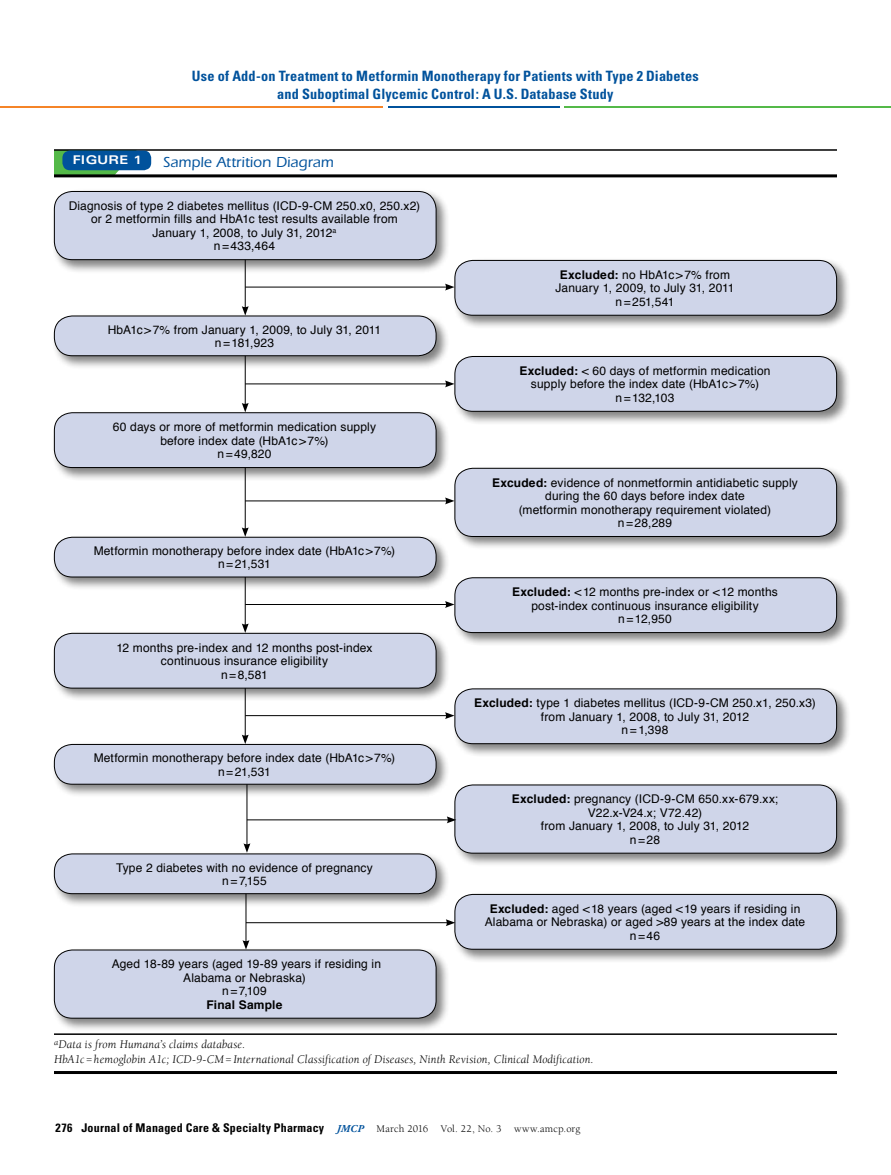
<style>
.page{position:relative;width:891px;height:1175px;background:#fff}
.page>*{position:absolute;margin:0;border:0;box-sizing:border-box;transform-origin:0 0}
.t1{font:500 15px "ITC Eras Std";letter-spacing:.005em;color:#00529c}
.t2{font:700 condensed 14.25px/18px "Univers";letter-spacing:.015em;color:#00529c;text-align:center}
.t3{font:12px/13.5px "Helvetica";letter-spacing:.01em;color:#000;text-align:center}
.t4{font:italic 12px/15.3px "Berkeley Pro";letter-spacing:.01em;color:#000}
.t5{font:700 condensed 12px "Univers";letter-spacing:.015em;color:#000}
.t6{font:700 12px "Helvetica";letter-spacing:.015em;color:#000}
.t7{font:700 expanded 12px "Univers";letter-spacing:.025em;color:#fff}
.s1{font-weight:700}
.s2{font-family:"Adobe Garamond Pro";font-style:italic;font-stretch:normal;font-size:10.5px;color:#00529c}
.s3{font-family:"Berkeley Pro";font-weight:400;font-stretch:normal;font-size:10.5px}
</style>
<div class="page">
<hr style="left:0;top:107px;width:383px;height:1px;background:#f58427">
<hr style="left:388px;top:107px;width:172px;height:1px;background:#00529c">
<hr style="left:565px;top:107px;width:326px;height:1px;background:#54b948">
<hr style="left:246px;top:867px;width:1px;height:75px;background:#000">
<svg style="left:243px;top:940px;width:6px;height:7px"></svg>
<hr style="left:247px;top:764px;width:1px;height:81px;background:#000">
<svg style="left:244px;top:843px;width:6px;height:8px"></svg>
<hr style="left:245px;top:680px;width:1px;height:57px;background:#000">
<svg style="left:242px;top:734px;width:7px;height:7px"></svg>
<hr style="left:245px;top:569px;width:1px;height:57px;background:#000">
<svg style="left:242px;top:623px;width:7px;height:7px"></svg>
<hr style="left:245px;top:465px;width:1px;height:65px;background:#000">
<svg style="left:242px;top:527px;width:7px;height:7px"></svg>
<hr style="left:245px;top:500px;width:202px;height:1px;background:#000">
<svg style="left:445px;top:497px;width:7px;height:7px"></svg>
<svg style="left:54px;top:151px;width:83px;height:23px"></svg>
<hr style="left:54px;top:149px;width:783px;height:2px;background:#000">
<hr style="left:54px;top:174px;width:783px;height:3px;background:#000">
<div style="left:62px;top:150px;width:89px;height:20px;background:#00529c;border-radius:8px"></div>
<hr style="left:245px;top:252px;width:1px;height:56px;background:#000">
<svg style="left:242px;top:306px;width:7px;height:7px"></svg>
<div style="left:51px;top:188px;width:399px;height:86px;background:#000;opacity:.5"></div>
<div style="left:54px;top:191px;width:382px;height:69px;background:#cfd5e9;border-radius:18px"></div>
<div style="left:54px;top:191px;width:382px;height:69px;border:1px solid #000;border-radius:18px"></div>
<div style="left:452px;top:257px;width:399px;height:72px;background:#000;opacity:.5"></div>
<div style="left:455px;top:260px;width:382px;height:55px;background:#cfd5e9;border-radius:18px"></div>
<div style="left:455px;top:260px;width:382px;height:55px;border:1px solid #000;border-radius:18px"></div>
<hr style="left:245px;top:348px;width:1px;height:57px;background:#000">
<svg style="left:242px;top:403px;width:7px;height:7px"></svg>
<div style="left:51px;top:313px;width:399px;height:57px;background:#000;opacity:.5"></div>
<div style="left:54px;top:316px;width:382px;height:40px;background:#cfd5e9;border-radius:18px"></div>
<div style="left:54px;top:315px;width:382px;height:41px;border:1px solid #000;border-radius:18px"></div>
<hr style="left:245px;top:287px;width:202px;height:1px;background:#000">
<svg style="left:445px;top:284px;width:10px;height:6px"></svg>
<div style="left:452px;top:353px;width:399px;height:72px;background:#000;opacity:.5"></div>
<div style="left:455px;top:356px;width:382px;height:55px;background:#cfd5e9;border-radius:18px"></div>
<div style="left:455px;top:356px;width:382px;height:56px;border:1px solid #000;border-radius:18px"></div>
<div style="left:51px;top:410px;width:399px;height:71px;background:#000;opacity:.5"></div>
<div style="left:54px;top:413px;width:382px;height:54px;background:#cfd5e9;border-radius:18px"></div>
<div style="left:54px;top:412px;width:382px;height:56px;border:1px solid #000;border-radius:18px"></div>
<hr style="left:245px;top:383px;width:202px;height:1px;background:#000">
<svg style="left:445px;top:380px;width:10px;height:7px"></svg>
<div style="left:452px;top:465px;width:399px;height:85px;background:#000;opacity:.5"></div>
<div style="left:455px;top:468px;width:382px;height:68px;background:#cfd5e9;border-radius:18px"></div>
<div style="left:455px;top:468px;width:382px;height:69px;border:1px solid #000;border-radius:18px"></div>
<div style="left:51px;top:534px;width:399px;height:57px;background:#000;opacity:.5"></div>
<div style="left:54px;top:537px;width:382px;height:40px;background:#cfd5e9;border-radius:18px"></div>
<div style="left:54px;top:537px;width:382px;height:40px;border:1px solid #000;border-radius:18px"></div>
<div style="left:452px;top:575px;width:399px;height:71px;background:#000;opacity:.5"></div>
<div style="left:455px;top:578px;width:382px;height:54px;background:#cfd5e9;border-radius:18px"></div>
<div style="left:455px;top:577px;width:382px;height:56px;border:1px solid #000;border-radius:18px"></div>
<div style="left:51px;top:630px;width:399px;height:72px;background:#000;opacity:.5"></div>
<div style="left:54px;top:633px;width:382px;height:55px;background:#cfd5e9;border-radius:18px"></div>
<div style="left:54px;top:633px;width:382px;height:55px;border:1px solid #000;border-radius:18px"></div>
<hr style="left:245px;top:604px;width:202px;height:1px;background:#000">
<svg style="left:445px;top:601px;width:10px;height:7px"></svg>
<div style="left:452px;top:686px;width:399px;height:71px;background:#000;opacity:.5"></div>
<div style="left:455px;top:689px;width:382px;height:54px;background:#cfd5e9;border-radius:18px"></div>
<div style="left:455px;top:688px;width:382px;height:56px;border:1px solid #000;border-radius:18px"></div>
<div style="left:51px;top:741px;width:399px;height:57px;background:#000;opacity:.5"></div>
<div style="left:54px;top:744px;width:382px;height:40px;background:#cfd5e9;border-radius:18px"></div>
<div style="left:54px;top:744px;width:382px;height:40px;border:1px solid #000;border-radius:18px"></div>
<hr style="left:245px;top:715px;width:202px;height:1px;background:#000">
<svg style="left:445px;top:712px;width:10px;height:7px"></svg>
<div style="left:452px;top:782px;width:399px;height:85px;background:#000;opacity:.5"></div>
<div style="left:455px;top:785px;width:382px;height:68px;background:#cfd5e9;border-radius:18px"></div>
<div style="left:455px;top:784px;width:382px;height:69px;border:1px solid #000;border-radius:18px"></div>
<hr style="left:247px;top:819px;width:202px;height:1px;background:#000">
<svg style="left:447px;top:816px;width:9px;height:7px"></svg>
<div style="left:51px;top:851px;width:399px;height:56px;background:#000;opacity:.5"></div>
<div style="left:54px;top:854px;width:382px;height:39px;background:#cfd5e9;border-radius:18px"></div>
<div style="left:54px;top:853px;width:382px;height:41px;border:1px solid #000;border-radius:18px"></div>
<div style="left:452px;top:891px;width:399px;height:72px;background:#000;opacity:.5"></div>
<div style="left:455px;top:894px;width:382px;height:55px;background:#cfd5e9;border-radius:18px"></div>
<div style="left:455px;top:894px;width:382px;height:55px;border:1px solid #000;border-radius:18px"></div>
<div style="left:51px;top:947px;width:399px;height:85px;background:#000;opacity:.5"></div>
<div style="left:54px;top:950px;width:382px;height:68px;background:#cfd5e9;border-radius:18px"></div>
<div style="left:54px;top:949px;width:382px;height:69px;border:1px solid #000;border-radius:18px"></div>
<hr style="left:54px;top:1033px;width:783px;height:1px;background:#000">
<hr style="left:54px;top:1071px;width:783px;height:3px;background:#000">
<hr style="left:246px;top:922px;width:202px;height:1px;background:#000">
<svg style="left:446px;top:919px;width:9px;height:7px"></svg>
<p class="t2" style="left:192px;top:67px;width:508px">Use of Add-on Treatment to Metformin Monotherapy for Patients with Type 2 Diabetes and Suboptimal Glycemic Control: A U.S. Database Study</p>
<p class="t7" style="left:73px;top:153px;width:71px">FIGURE 1</p>
<p class="t1" style="left:163px;top:153px;width:172px">Sample Attrition Diagram</p>
<p class="t3" style="left:69px;top:199px;width:353px">Diagnosis of type 2 diabetes mellitus (ICD-9-CM 250.x0, 250.x2) or 2 metformin fills and HbA1c test results available from January 1, 2008, to July 31, 2012<sup>a<br></sup>n=433,464</p>
<p class="t3" style="left:108px;top:323px;width:275px">HbA1c&gt;7% from January 1, 2009, to July 31, 2011 n=181,923</p>
<p class="t3" style="left:113px;top:420px;width:265px">60 days or more of metformin medication supply before index date (HbA1c&gt;7%)<br>n=49,820</p>
<p class="t3" style="left:94px;top:544px;width:303px">Metformin monotherapy before index date (HbA1c&gt;7%) n=21,531</p>
<p class="t3" style="left:116px;top:641px;width:258px">12 months pre-index and 12 months post-index continuous insurance eligibility<br>n=8,581</p>
<p class="t3" style="left:94px;top:751px;width:303px">Metformin monotherapy before index date (HbA1c&gt;7%) n=21,531</p>
<p class="t3" style="left:116px;top:861px;width:258px">Type 2 diabetes with no evidence of pregnancy n=7,155</p>
<p class="t3" style="left:555px;top:268px;width:181px"><span class="s1">Excluded:</span> no HbA1c&gt;7% from<br>January 1, 2009, to July 31, 2011 n=251,541</p>
<p class="t3" style="left:520px;top:364px;width:252px"><span class="s1">Excluded:</span> &lt; 60 days of metformin medication supply before the index date (HbA1c&gt;7%) n=132,103</p>
<p class="t3" style="left:492px;top:476px;width:307px"><span class="s1">Excuded:</span> evidence of nonmetformin antidiabetic supply during the 60 days before index date<br>(metformin monotherapy requirement violated) n=28,289</p>
<p class="t3" style="left:512px;top:585px;width:267px"><span class="s1">Excluded:</span> &lt;12 months pre-index or &lt;12 months post-index continuous insurance eligibility n=12,950</p>
<p class="t3" style="left:474px;top:696px;width:343px"><span class="s1">Excluded:</span> type 1 diabetes mellitus (ICD-9-CM 250.x1, 250.x3) from January 1, 2008, to July 31, 2012<br>n=1,398</p>
<p class="t3" style="left:512px;top:792px;width:268px"><span class="s1">Excluded:</span> pregnancy (ICD-9-CM 650.xx-679.xx;<br>V22.x-V24.x; V72.42)<br>from January 1, 2008, to July 31, 2012<br>n=28</p>
<p class="t3" style="left:485px;top:902px;width:322px"><span class="s1">Excluded:</span> aged &lt;18 years (aged &lt;19 years if residing in<br>Alabama or Nebraska) or aged &gt;89 years at the index date n=46</p>
<p class="t3" style="left:112px;top:957px;width:271px">Aged 18-89 years (aged 19-89 years if residing in<br>Alabama or Nebraska)<br>n=7,109</p>
<p class="t6" style="left:206px;top:995px;width:78px">Final Sample</p>
<p class="t4" style="left:54px;top:1036px;width:541px"><sup>a</sup>Data is from Humana’s claims database.<br>HbA1c=hemoglobin A1c; ICD-9-CM=International Classification of Diseases, Ninth Revision, Clinical Modification.</p>
<p class="t5" style="left:56px;top:1120px;width:526px">276 Journal of Managed Care &amp; Specialty Pharmacy <span class="s2">JMCP</span> <span class="s3">March 2016 Vol. 22, No. 3 www.amcp.org</span></p>
</div>
